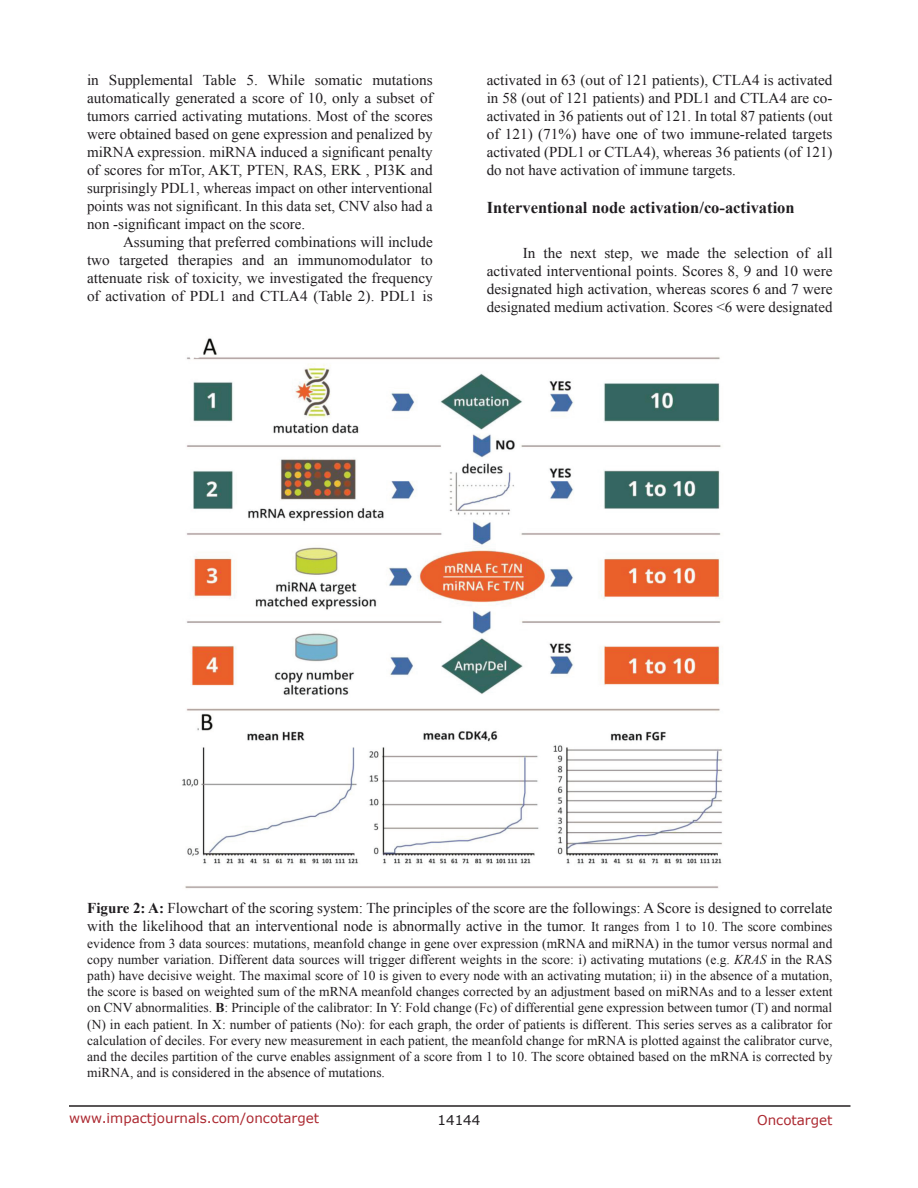
<style>
.page{position:relative;width:918px;height:1188px;background:#fff}
.page>*{position:absolute;margin:0;border:0;box-sizing:border-box;transform-origin:0 0}
.t1{font:700 16.5px "Times New Roman";color:#201d20}
.t2{font:15px/18px "Times New Roman";color:#201d20;text-align:justify}
.t3{font:13.5px/16.2px "Times New Roman";color:#201d20;text-align:justify}
.t4{font:13.5px "Verdana";color:#ac2830}
.t5{font:13.5px "Verdana";color:#201d20}
.s1{font-weight:700}
.s2{font-size:13.5px}
.s3{font-style:italic}
</style>
<div class="page">
<hr style="left:69px;top:1105px;width:781px;height:2px;background:#231f20">
<img style="left:182px;top:338px;width:540px;height:551px">
<p class="t2" style="left:87px;top:71px;width:347px">in Supplemental Table 5. While somatic mutations automatically generated a score of 10, only a subset of tumors carried activating mutations. Most of the scores were obtained based on gene expression and penalized by miRNA expression. miRNA induced a significant penalty of scores for mTor, AKT, PTEN, RAS, ERK , PI3K and surprisingly PDL1, whereas impact on other interventional points was not significant. In this data set, CNV also had a non -significant impact on the score.</p>
<p class="t2" style="left:87px;top:233px;width:347px;text-indent:36px">Assuming that preferred combinations will include two targeted therapies and an immunomodulator to attenuate risk of toxicity, we investigated the frequency of activation of PDL1 and CTLA4 (Table 2). PDL1 is</p>
<p class="t2" style="left:487px;top:71px;width:347px">activated in 63 (out of 121 patients), CTLA4 is activated in 58 (out of 121 patients) and PDL1 and CTLA4 are co&shy;activated in 36 patients out of 121. In total 87 patients (out of 121) (71%) have one of two immune-related targets activated (PDL1 or CTLA4), whereas 36 patients (of 121) do not have activation of immune targets.</p>
<p class="t1" style="left:487px;top:196px;width:309px">Interventional node activation/co-activation</p>
<p class="t2" style="left:487px;top:244px;width:347px;text-indent:36px">In the next step, we made the selection of all activated interventional points. Scores 8, 9 and 10 were designated high activation, whereas scores 6 and 7 were designated medium activation. Scores &lt;6 were designated</p>
<p class="t2" style="left:87px;top:899px;width:747px"><span class="s1">Figure 2: A:</span> Flowchart of the scoring system: The principles of the score are the followings: A Score is designed to correlate with the likelihood that an interventional node is abnormally active in the tumor. <span class="s2">It ranges from 1 to 10. The score combines</span></p>
<p class="t3" style="left:87px;top:935px;width:747px">evidence from 3 data sources: mutations, meanfold change in gene over expression (mRNA and miRNA) in the tumor versus normal and copy number variation. Different data sources will trigger different weights in the score: i) activating mutations (e.g. <span class="s3">KRAS</span> in the RAS path) have decisive weight. The maximal score of 10 is given to every node with an activating mutation; ii) in the absence of a mutation, the score is based on weighted sum of the mRNA meanfold changes corrected by an adjustment based on miRNAs and to a lesser extent on CNV abnormalities. <span class="s1">B</span>: Principle of the calibrator: In Y: Fold change (Fc) of differential gene expression between tumor (T) and normal (N) in each patient. In X: number of patients (No): for each graph, the order of patients is different. This series serves as a calibrator for calculation of deciles. For every new measurement in each patient, the meanfold change for mRNA is plotted against the calibrator curve, and the deciles partition of the curve enables assignment of a score from 1 to 10. The score obtained based on the mRNA is corrected by miRNA, and is considered in the absence of mutations.</p>
<p class="t4" style="left:69px;top:1109px;width:252px">www.impactjournals.com/oncotarget</p>
<p class="t5" style="left:438px;top:1111px;width:44px">14144</p>
<p class="t4" style="left:757px;top:1111px;width:77px">Oncotarget</p>
</div>
